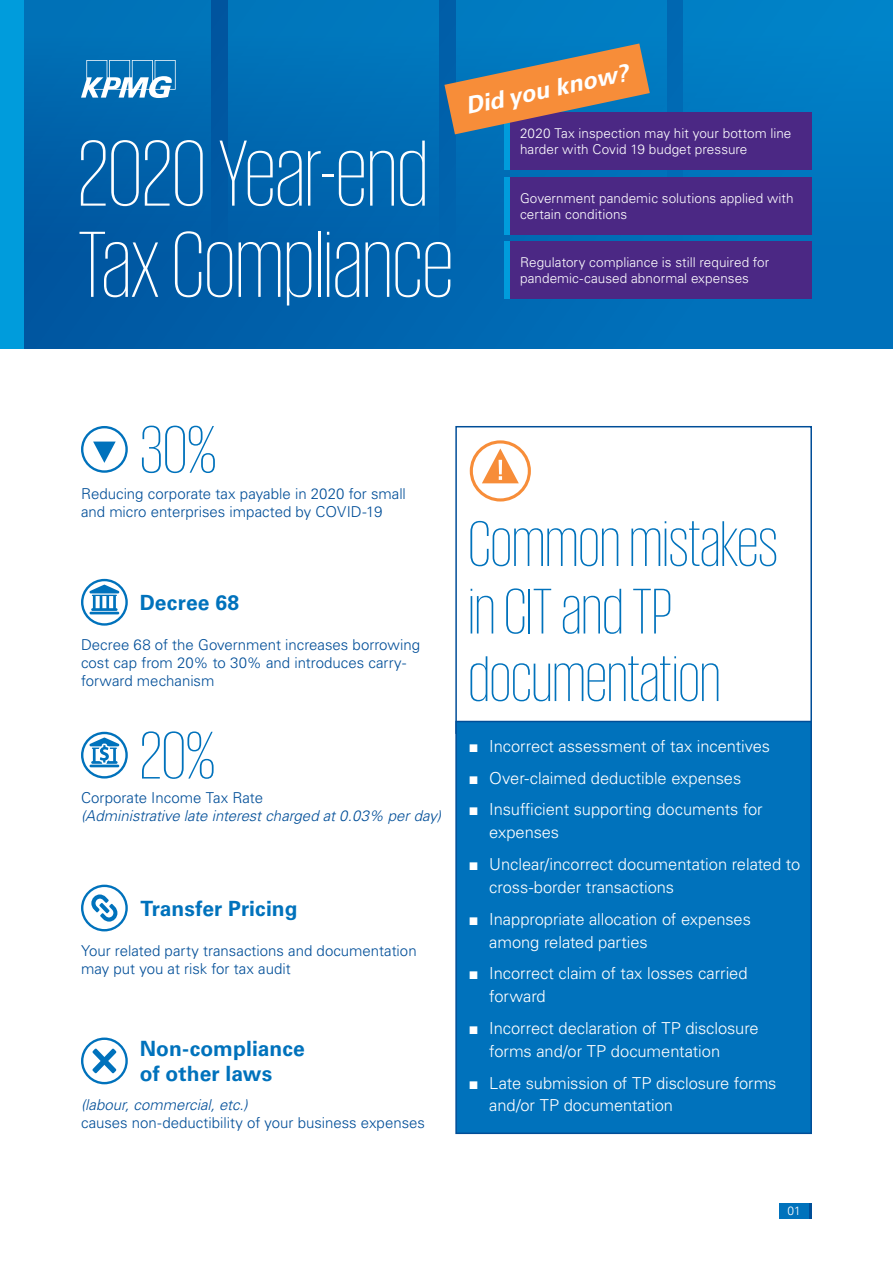
<style>
.page{position:relative;width:893px;height:1263px;background:#fff}
.page>*{position:absolute;margin:0;border:0;box-sizing:border-box;transform-origin:0 0}
.t1{font:200 96px/91.2px "VNIKPMG";color:#fff}
.t2{font:200 69px "VNIKPMG";color:#0072bc}
.t3{font:200 66px/67.5px "VNIKPMG";color:#0072bc}
.t4{font:italic 700 23.55px "VNI Univers 65";color:#fff}
.t5{font:700 21px/25.2px "VNI Univers 65";letter-spacing:.005em;color:#0072bc}
.t6{font:300 16.5px/22.8px "VNI Univers 45";letter-spacing:-.005em;color:#fff}
.t7{font:300 15px/18px "VNI Univers 45";color:#004e98}
.t8{font:italic 300 15px "VNI Univers 45";color:#004e98}
.t9{font:300 13.5px/16.2px "VNI Univers 45";letter-spacing:.005em;color:#fff}
.t10{font:300 12px "VNI Univers 45";color:#fff}
.s1{font-family:"Arial Narrow";font-weight:400}
</style>
<div class="page">
<svg style="left:211px;top:0;width:473px;height:349px;background:#0061aa"></svg>
<div style="left:0;top:0;width:211px;height:349px;background:linear-gradient(to bottom,#0071b7,#00529d)"></div>
<div style="left:228px;top:0;width:210px;height:349px;background:linear-gradient(to bottom,#0076bc,#005ca7)"></div>
<div style="left:456px;top:0;width:210px;height:349px;background:linear-gradient(to right,#006cb5,#0077bf)"></div>
<div style="left:684px;top:0;width:209px;height:349px;background:#0079c1"></div>
<div style="left:0;top:0;width:23px;height:349px;background:#009cdc"></div>
<div style="left:509px;top:113px;width:303px;height:57px;background:#4b2884"></div>
<div style="left:504px;top:113px;width:5px;height:57px;background:#009cdc"></div>
<div style="left:509px;top:242px;width:303px;height:57px;background:#4b2884"></div>
<div style="left:504px;top:242px;width:5px;height:57px;background:#009cdc"></div>
<div style="left:509px;top:177px;width:303px;height:58px;background:#4b2884"></div>
<div style="left:504px;top:177px;width:5px;height:58px;background:#009cdc"></div>
<svg style="left:444px;top:43px;width:206px;height:91px;background:#90766d"></svg>
<svg style="left:81px;top:60px;width:95px;height:38px"></svg>
<div style="left:782px;top:1203px;width:30px;height:15px;background:#004e98"></div>
<div style="left:779px;top:1203px;width:30px;height:15px;background:#0072bc"></div>
<svg style="left:81px;top:732px;width:47px;height:46px"></svg>
<svg style="left:81px;top:426px;width:47px;height:47px"></svg>
<svg style="left:81px;top:885px;width:47px;height:46px"></svg>
<svg style="left:81px;top:1037px;width:47px;height:47px"></svg>
<svg style="left:81px;top:579px;width:47px;height:47px"></svg>
<div style="left:455px;top:426px;width:357px;height:308px;border:2px solid #004e98"></div>
<div style="left:455px;top:721px;width:357px;height:413px;background:#0072bc;border:2px solid #004e98"></div>
<svg style="left:470px;top:440px;width:61px;height:61px"></svg>
<h1 class="t1" style="left:78px;top:122px;width:377px">2020 Year-end<br>Tax Compliance</h1>
<h3 class="t4" style="left:463px;top:90px;width:167px;rotate:-12deg">Did you know?</h3>
<p class="t9" style="left:520px;top:125px;width:273px">2020 Tax inspection may hit your bottom line harder with Covid 19 budget pressure</p>
<p class="t9" style="left:520px;top:189px;width:275px">Government pandemic solutions applied with certain conditions</p>
<p class="t9" style="left:520px;top:254px;width:251px">Regulatory compliance is still required for pandemic-caused abnormal expenses</p>
<h2 class="t2" style="left:140px;top:411px;width:78px">30%</h2>
<p class="t7" style="left:81px;top:484px;width:326px">Reducing corporate tax payable in 2020 for small and micro enterprises impacted by COVID-19</p>
<p class="t5" style="left:140px;top:588px;width:101px">Decree 68</p>
<p class="t7" style="left:81px;top:635px;width:341px">Decree 68 of the Government increases borrowing cost cap from 20% to 30% and introduces carry&shy;forward mechanism</p>
<h2 class="t2" style="left:140px;top:717px;width:77px">20%</h2>
<p class="t7" style="left:81px;top:788px;width:184px">Corporate Income Tax Rate</p>
<p class="t8" style="left:81px;top:805px;width:361px">(Administrative late interest charged at 0.03% per day)</p>
<p class="t5" style="left:140px;top:894px;width:159px">Transfer Pricing</p>
<p class="t7" style="left:81px;top:941px;width:337px">Your related party transactions and documentation may put you at risk for tax audit</p>
<p class="t5" style="left:140px;top:1035px;width:167px">Non-compliance of other laws</p>
<p class="t8" style="left:81px;top:1094px;width:168px">(labour, commercial, etc.)</p>
<p class="t7" style="left:81px;top:1113px;width:345px">causes non-deductibility of your business expenses</p>
<h3 class="t3" style="left:468px;top:506px;width:311px">Common mistakes in CIT and TP documentation</h3>
<p class="t6" style="left:470px;top:734px;width:302px"><span class="s1">■</span> Incorrect assessment of tax incentives</p>
<p class="t6" style="left:470px;top:765px;width:273px"><span class="s1">■</span> Over-claimed deductible expenses</p>
<p class="t6" style="left:489px;top:797px;width:275px;text-indent:-20px"><span class="s1">■</span> Insufficient supporting documents for expenses</p>
<p class="t6" style="left:489px;top:852px;width:312px;text-indent:-20px"><span class="s1">■</span> Unclear/incorrect documentation related to cross-border transactions</p>
<p class="t6" style="left:489px;top:906px;width:263px;text-indent:-20px"><span class="s1">■</span> Inappropriate allocation of expenses among related parties</p>
<p class="t6" style="left:489px;top:961px;width:260px;text-indent:-20px"><span class="s1">■</span> Incorrect claim of tax losses carried forward</p>
<p class="t6" style="left:489px;top:1016px;width:271px;text-indent:-20px"><span class="s1">■</span> Incorrect declaration of TP disclosure forms and/or TP documentation</p>
<p class="t6" style="left:489px;top:1070px;width:289px;text-indent:-20px"><span class="s1">■</span> Late submission of TP disclosure forms and/or TP documentation</p>
<p class="t10" style="left:787px;top:1202px;width:15px">01</p>
</div>
